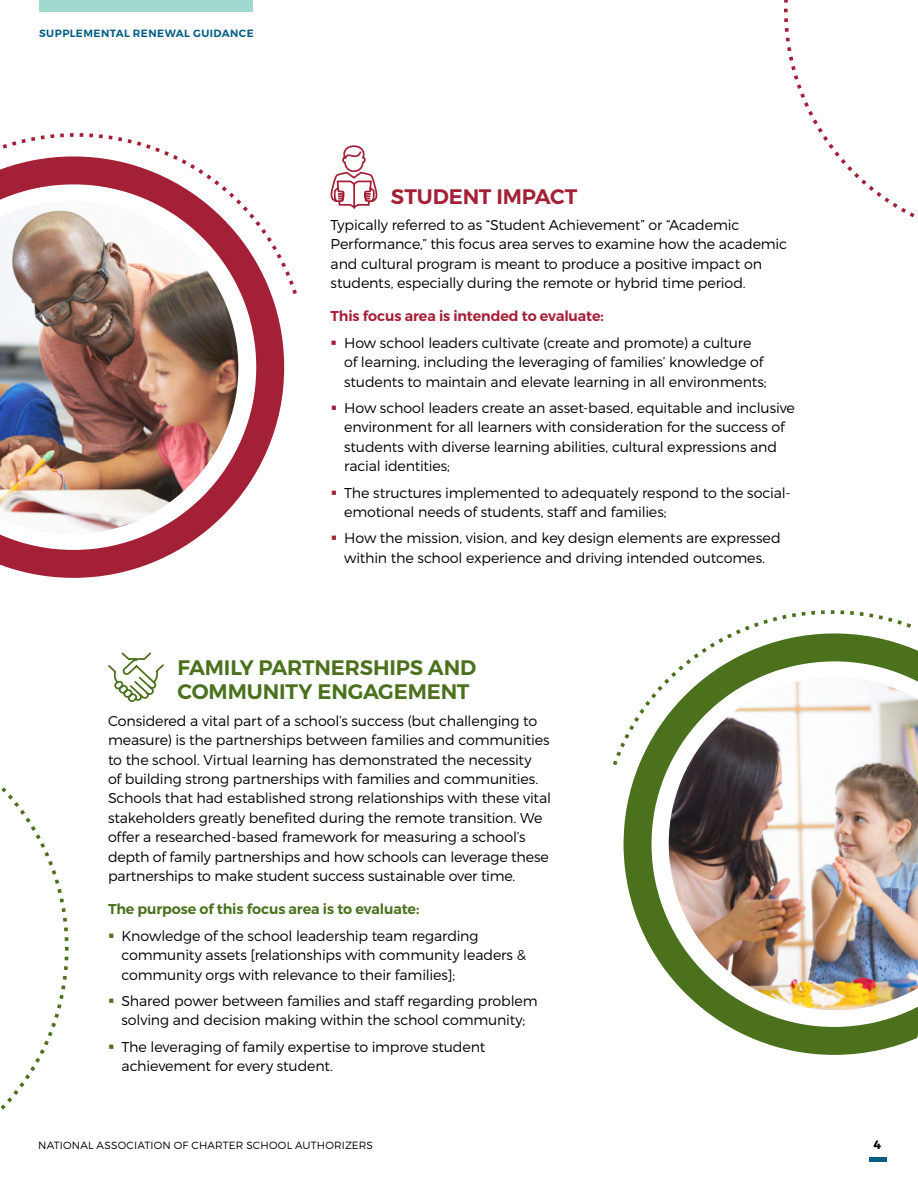
<style>
.page{position:relative;width:918px;height:1188px;background:#fff}
.page>*{position:absolute;margin:0;border:0;box-sizing:border-box;transform-origin:0 0}
.t1{font:600 21px/24px "Montserrat";letter-spacing:-.005em;color:#4b711d}
.t2{font:600 21px "Montserrat";letter-spacing:-.005em;color:#a42036}
.t3{font:300 14.25px/19.5px "Montserrat";letter-spacing:-.01em;color:#000}
.t4{font:600 14.25px "Montserrat";letter-spacing:-.01em;color:#4b711d}
.t5{font:600 14.25px "Montserrat";letter-spacing:-.01em;color:#a42036}
.t6{font:700 12px "Montserrat";color:#000}
.t7{font:300 10.5px "Montserrat";letter-spacing:.015em;color:#000}
.t8{font:600 10.5px "Montserrat";letter-spacing:.04em;color:#005d84}
.s1{color:#a42036}
.s2{color:#4b711d}
</style>
<div class="page">
<div style="left:869px;top:1157px;width:17px;height:5px;background:#005d84"></div>
<svg style="left:0;top:168px;width:284px;height:410px"></svg>
<svg style="left:3px;top:133px;width:294px;height:161px"></svg>
<img style="left:0;top:201px;width:238px;height:333px">
<svg style="left:624px;top:648px;width:294px;height:407px"></svg>
<svg style="left:613px;top:610px;width:298px;height:155px"></svg>
<svg style="left:657px;top:666px;width:261px;height:356px"></svg>
<img style="left:657px;top:677px;width:261px;height:339px">
<svg style="left:331px;top:145px;width:47px;height:64px"></svg>
<svg style="left:108px;top:652px;width:56px;height:50px"></svg>
<svg style="left:784px;top:0;width:131px;height:217px"></svg>
<svg style="left:1px;top:787px;width:68px;height:323px"></svg>
<div style="left:39px;top:0;width:214px;height:12px;background:#a1d8d0"></div>
<p class="t8" style="left:39px;top:27px;width:216px">SUPPLEMENTAL RENEWAL GUIDANCE</p>
<h1 class="t2" style="left:391px;top:183px;width:188px">STUDENT IMPACT</h1>
<p class="t3" style="left:331px;top:215px;width:458px">Typically referred to as “Student Achievement” or “Academic Performance,” this focus area serves to examine how the academic and cultural program is meant to produce a positive impact on students, especially during the remote or hybrid time period.</p>
<p class="t5" style="left:331px;top:307px;width:275px">This focus area is intended to evaluate:</p>
<p class="t3" style="left:344px;top:332px;width:424px;text-indent:-14px"><span class="s1">▪</span> How school leaders cultivate (create and promote) a culture of learning, including the leveraging of families’ knowledge of students to maintain and elevate learning in all environments;</p>
<p class="t3" style="left:344px;top:398px;width:452px;text-indent:-14px"><span class="s1">▪</span> How school leaders create an asset-based, equitable and inclusive environment for all learners with consideration for the success of students with diverse learning abilities, cultural expressions and racial identities;</p>
<p class="t3" style="left:344px;top:482px;width:448px;text-indent:-14px"><span class="s1">▪</span> The structures implemented to adequately respond to the social&shy;emotional needs of students, staff and families;</p>
<p class="t3" style="left:331px;top:528px;width:452px;text-align:center"><span class="s1">▪</span> How the mission, vision, and key design elements are expressed within the school experience and driving intended outcomes.</p>
<h1 class="t1" style="left:178px;top:656px;width:300px">FAMILY PARTNERSHIPS AND<br>COMMUNITY ENGAGEMENT</h1>
<p class="t3" style="left:108px;top:710px;width:445px">Considered a vital part of a school’s success (but challenging to measure) is the partnerships between families and communities to the school. Virtual learning has demonstrated the necessity<br>of building strong partnerships with families and communities.<br>Schools that had established strong relationships with these vital stakeholders greatly benefited during the remote transition. We offer a researched-based framework for measuring a school’s depth of family partnerships and how schools can leverage these partnerships to make student success sustainable over time.</p>
<p class="t4" style="left:108px;top:901px;width:313px">The purpose of this focus area is to evaluate:</p>
<p class="t3" style="left:122px;top:926px;width:406px;text-indent:-14px"><span class="s2">▪</span> Knowledge of the school leadership team regarding community assets [relationships with community leaders &amp; community orgs with relevance to their families];</p>
<p class="t3" style="left:108px;top:991px;width:431px;text-align:center"><span class="s2">▪</span> Shared power between families and staff regarding problem solving and decision making within the school community;</p>
<p class="t3" style="left:122px;top:1037px;width:365px;text-indent:-14px"><span class="s2">▪</span> The leveraging of family expertise to improve student achievement for every student.</p>
<p class="t7" style="left:38px;top:1138px;width:336px">NATIONAL ASSOCIATION OF CHARTER SCHOOL AUTHORIZERS</p>
<p class="t6" style="left:874px;top:1138px;width:9px">4</p>
</div>
